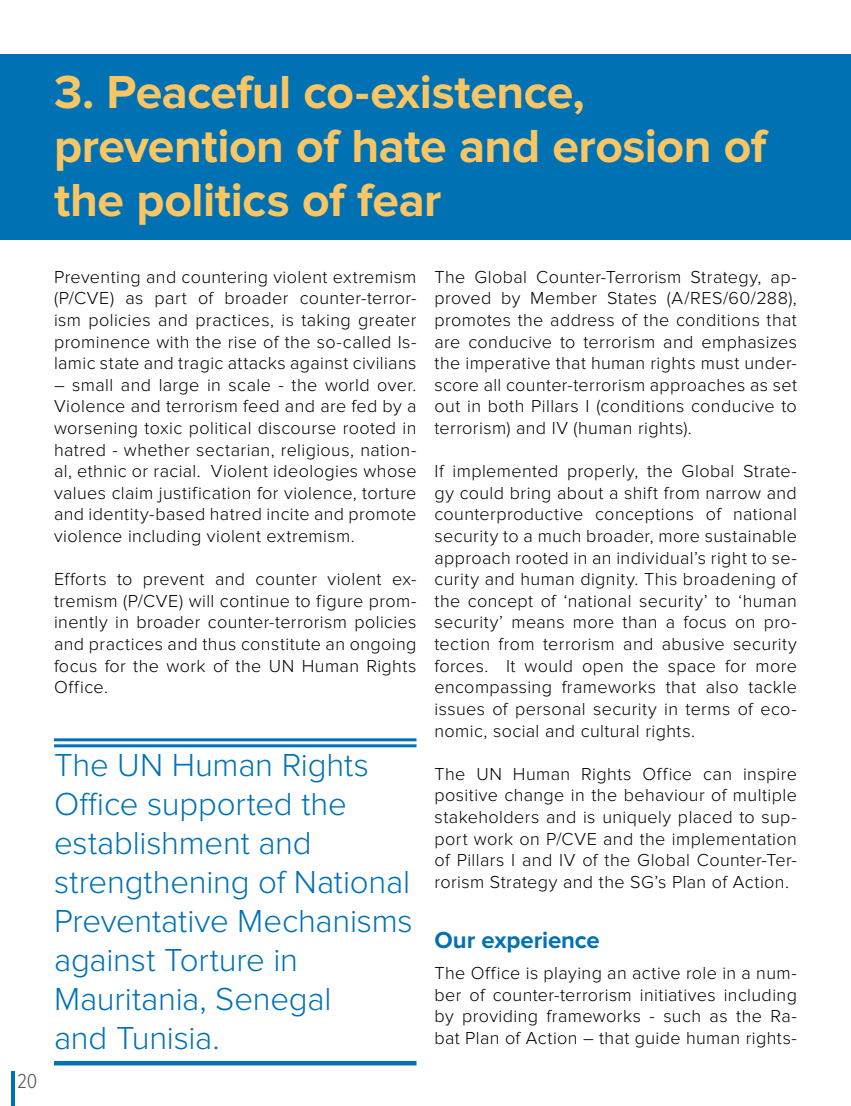
<style>
.page{position:relative;width:851px;height:1106px;background:#fff}
.page>*{position:absolute;margin:0;border:0;box-sizing:border-box;transform-origin:0 0}
.t1{font:700 48px/54px "Proxima Nova";letter-spacing:-.01em;color:#fac664}
.t2{font:300 33px/39px "Proxima Nova";letter-spacing:-.01em;color:#0072b4}
.t3{font:700 24px "Proxima Nova";letter-spacing:-.005em;color:#0072b4}
.t4{font:300 21px "Proxima Nova Cond";color:#58585b}
.t5{font:300 18px/21.6px "Proxima Nova";letter-spacing:.02em;color:#000;text-align:justify}
</style>
<div class="page">
<hr style="left:11px;top:1071px;width:4px;height:35px;background:#0072b4">
<div style="left:0;top:54px;width:850px;height:185px;background:#0072b4"></div>
<hr style="left:54px;top:738px;width:362px;height:3px;background:#0072b4">
<hr style="left:54px;top:744px;width:362px;height:3px;background:#0072b4">
<hr style="left:54px;top:1061px;width:362px;height:4px;background:#0072b4">
<h1 class="t1" style="left:54px;top:66px;width:714px">3. Peaceful co-existence, prevention of hate and erosion of the politics of fear</h1>
<p class="t5" style="left:54px;top:266px;width:364px">Preventing and countering violent extremism (P/CVE) as part of broader counter-terror&shy;ism policies and practices, is taking greater prominence with the rise of the so-called Is&shy;lamic state and tragic attacks against civilians</p>
<p class="t5" style="left:54px;top:374px;width:364px">– small and large in scale - the world over.<br>Violence and terrorism feed and are fed by a worsening toxic political discourse rooted in hatred - whether sectarian, religious, nation&shy;al, ethnic or racial. Violent ideologies whose values claim justification for violence, torture and identity-based hatred incite and promote violence including violent extremism.</p>
<p class="t5" style="left:54px;top:568px;width:364px">Efforts to prevent and counter violent ex&shy;tremism (P/CVE) will continue to figure prom&shy;inently in broader counter-terrorism policies and practices and thus constitute an ongoing focus for the work of the UN Human Rights Office.</p>
<p class="t4" style="left:17px;top:1069px;width:22px">20</p>
<h2 class="t2" style="left:54px;top:745px;width:360px">The UN Human Rights<br>Office supported the establishment and strengthening of National<br>Preventative Mechanisms against Torture in<br>Mauritania, Senegal<br>and Tunisia.</h2>
<p class="t5" style="left:434px;top:266px;width:364px">The Global Counter-Terrorism Strategy, ap&shy;proved by Member States (A/RES/60/288), promotes the address of the conditions that are conducive to terrorism and emphasizes the imperative that human rights must under&shy;score all counter-terrorism approaches as set out in both Pillars I (conditions conducive to terrorism) and IV (human rights).</p>
<p class="t5" style="left:434px;top:460px;width:364px">If implemented properly, the Global Strate&shy;gy could bring about a shift from narrow and counterproductive conceptions of national security to a much broader, more sustainable approach rooted in an individual’s right to se&shy;curity and human dignity. This broadening of the concept of ‘national security’ to ‘human security’ means more than a focus on pro&shy;tection from terrorism and abusive security forces. It would open the space for more encompassing frameworks that also tackle issues of personal security in terms of eco&shy;nomic, social and cultural rights.</p>
<p class="t5" style="left:434px;top:763px;width:364px">The UN Human Rights Office can inspire positive change in the behaviour of multiple stakeholders and is uniquely placed to sup&shy;port work on P/CVE and the implementation of Pillars I and IV of the Global Counter-Ter&shy;rorism Strategy and the SG’s Plan of Action.</p>
<h3 class="t3" style="left:434px;top:926px;width:167px">Our experience</h3>
<p class="t5" style="left:434px;top:962px;width:364px">The Office is playing an active role in a num&shy;ber of counter-terrorism initiatives including by providing frameworks - such as the Ra&shy;bat Plan of Action – that guide human rights-</p>
</div>
